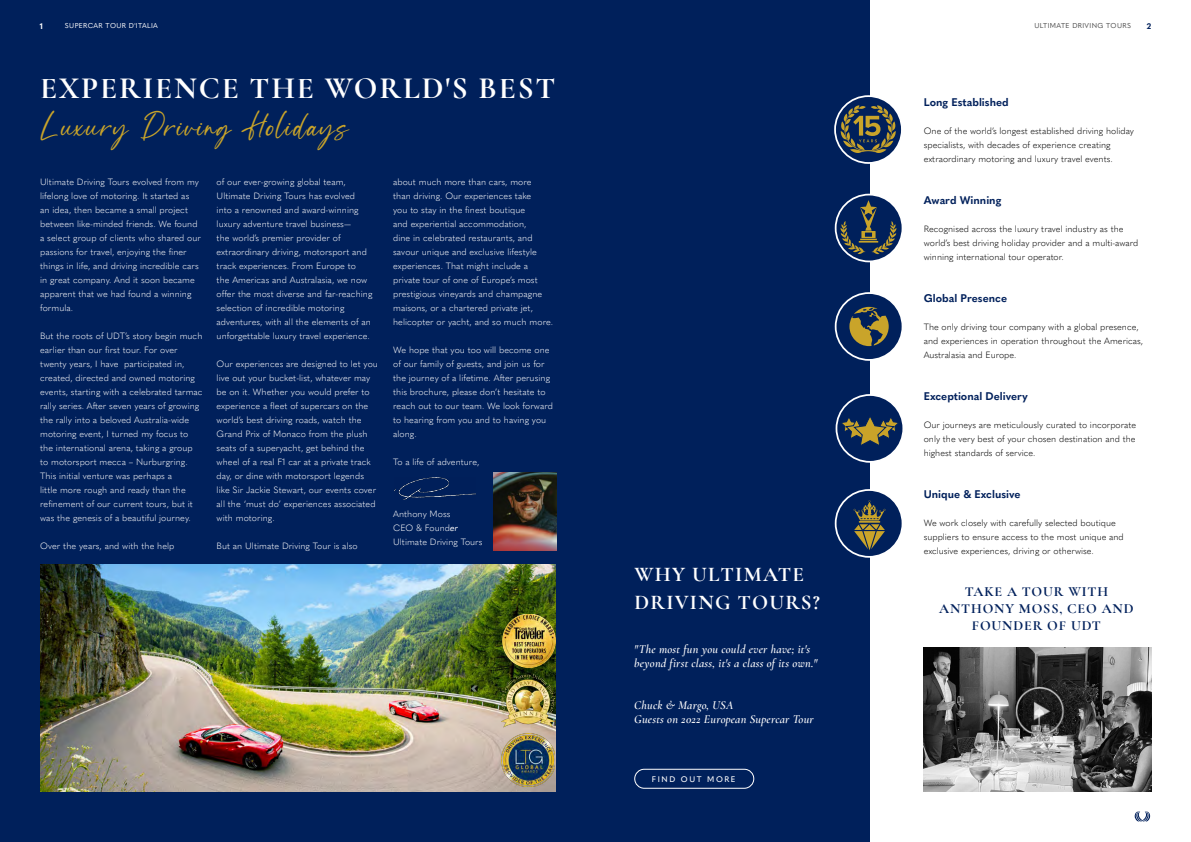
<style>
.page{position:relative;width:1191px;height:842px;background:#fff}
.page>*{position:absolute;margin:0;border:0;box-sizing:border-box;transform-origin:0 0}
.t1{font:700 31px "Cormorant Garamond";letter-spacing:.06em;color:#fff}
.t2{font:31px "Otamendi";letter-spacing:.05em;color:#c9a42a}
.t3{font:700 21px/28px "Cormorant Garamond";letter-spacing:.06em;color:#fff}
.t4{font:700 14px/16.8px "Cormorant Garamond";letter-spacing:.06em;color:#00205b;text-align:center}
.t5{font:italic 600 12px/14px "Cormorant Garamond";letter-spacing:.02em;color:#fff}
.t6{font:700 11px "Quasimoda";color:#00205b}
.t7{font:300 9px/14px "Quasimoda";letter-spacing:.005em;color:#fff}
.t8{font:300 9px/14px "Quasimoda";color:#000}
.t9{font:500 8px "Quasimoda";letter-spacing:.2em;color:#fff}
.t10{font:700 8px "Quasimoda";color:#fff}
.t11{font:700 8px "Quasimoda";color:#00205b}
.t12{font:7px "Quasimoda";letter-spacing:.05em;color:#fff}
.t13{font:7px "Quasimoda";letter-spacing:.05em;color:#4d4d4d}
.s1{font-weight:400;font-style:italic}
</style>
<div class="page">
<svg style="left:1134px;top:811px;width:16px;height:10px"></svg>
<div style="left:0;top:0;width:595px;height:842px;background:#00205b"></div>
<div style="left:595px;top:0;width:275px;height:842px;background:#00205b"></div>
<div style="left:634px;top:769px;width:120px;height:20px;border:1px solid #fff;border-radius:10px"></div>
<svg style="left:835px;top:96px;width:67px;height:67px"></svg>
<div style="left:834px;top:95px;width:68px;height:69px;border:2px solid #fff;border-radius:50%"></div>
<svg style="left:835px;top:195px;width:67px;height:66px"></svg>
<div style="left:834px;top:194px;width:69px;height:68px;border:2px solid #fff;border-radius:50%"></div>
<div style="left:835px;top:293px;width:67px;height:67px;background:#00205b;border-radius:50%"></div>
<div style="left:834px;top:292px;width:69px;height:69px;border:2px solid #fff;border-radius:50%"></div>
<svg style="left:849px;top:307px;width:39px;height:39px"></svg>
<div style="left:835px;top:490px;width:67px;height:67px;background:#00205b;border-radius:50%"></div>
<div style="left:834px;top:489px;width:69px;height:69px;border:2px solid #fff;border-radius:50%"></div>
<svg style="left:853px;top:500px;width:32px;height:50px"></svg>
<svg style="left:840px;top:200px;width:56px;height:54px"></svg>
<svg style="left:840px;top:105px;width:55px;height:48px"></svg>
<div style="left:836px;top:395px;width:67px;height:67px;background:#00205b;border-radius:50%"></div>
<div style="left:835px;top:394px;width:69px;height:69px;border:2px solid #fff;border-radius:50%"></div>
<svg style="left:839px;top:414px;width:62px;height:33px"></svg>
<img style="left:40px;top:564px;width:515px;height:227px">
<img style="left:502px;top:734px;width:52px;height:53px">
<img style="left:501px;top:674px;width:53px;height:53px">
<img style="left:394px;top:477px;width:81px;height:22px">
<img style="left:493px;top:472px;width:63px;height:78px">
<img style="left:502px;top:614px;width:53px;height:53px">
<img style="left:923px;top:647px;width:228px;height:144px">
<img style="left:1013px;top:684px;width:54px;height:50px">
<p class="t10" style="left:40px;top:20px;width:5px">1</p>
<p class="t12" style="left:65px;top:21px;width:94px">SUPERCAR TOUR D'ITALIA</p>
<p class="t13" style="left:1034px;top:21px;width:98px">ULTIMATE DRIVING TOURS</p>
<p class="t11" style="left:1146px;top:20px;width:6px">2</p>
<h1 class="t1" style="left:40px;top:69px;width:516px">EXPERIENCE THE WORLD'S BEST</h1>
<h1 class="t2" style="left:40px;top:106px;width:309px">Luxury Driving Holidays</h1>
<p class="t7" style="left:40px;top:174px;width:162px">Ultimate Driving Tours evolved from my lifelong love of motoring. It started as an idea, then became a small project between like-minded friends. We found a select group of clients who shared our passions for travel, enjoying the finer things in life, and driving incredible cars in great company. And it soon became apparent that we had found a winning formula.</p>
<p class="t7" style="left:40px;top:328px;width:164px">But the roots of UDT’s story begin much earlier than our first tour. For over twenty years, I have participated in, created, directed and owned motoring events, starting with a celebrated tarmac rally series. After seven years of growing the rally into a beloved Australia-wide motoring event, I turned my focus to the international arena, taking a group to motorsport mecca – Nurburgring.<br>This initial venture was perhaps a<br>little more rough and ready than the refinement of our current tours, but it was the genesis of a beautiful journey.</p>
<p class="t7" style="left:40px;top:538px;width:136px">Over the years, and with the help</p>
<p class="t7" style="left:217px;top:174px;width:157px">of our ever-growing global team, Ultimate Driving Tours has evolved into a renowned and award-winning luxury adventure travel business—<br>the world’s premier provider of extraordinary driving, motorsport and track experiences. From Europe to<br>the Americas and Australasia, we now offer the most diverse and far-reaching selection of incredible motoring adventures, with all the elements of an unforgettable luxury travel experience.</p>
<p class="t7" style="left:217px;top:356px;width:163px">Our experiences are designed to let you live out your bucket-list, whatever may be on it. Whether you would prefer to experience a fleet of supercars on the world’s best driving roads, watch the Grand Prix of Monaco from the plush seats of a superyacht, get behind the wheel of a real F1 car at a private track day, or dine with motorsport legends like Sir Jackie Stewart, our events cover all the ‘must do’ experiences associated with motoring.</p>
<p class="t7" style="left:217px;top:538px;width:142px">But an Ultimate Driving Tour is also</p>
<p class="t7" style="left:393px;top:174px;width:161px">about much more than cars, more<br>than driving. Our experiences take<br>you to stay in the finest boutique<br>and experiential accommodation,<br>dine in celebrated restaurants, and savour unique and exclusive lifestyle experiences. That might include a private tour of one of Europe’s most prestigious vineyards and champagne maisons, or a chartered private jet, helicopter or yacht, and so much more.</p>
<p class="t7" style="left:393px;top:342px;width:161px">We hope that you too will become one of our family of guests, and join us for the journey of a lifetime. After perusing this brochure, please don’t hesitate to reach out to our team. We look forward to hearing from you and to having you along.</p>
<p class="t7" style="left:393px;top:454px;width:88px">To a life of adventure,</p>
<p class="t7" style="left:393px;top:506px;width:91px">Anthony Moss<br>CEO &amp; Found<span class="s1">er<br></span>Ultimate Driving Tours</p>
<h2 class="t3" style="left:634px;top:560px;width:187px">WHY ULTIMATE<br>DRIVING TOURS?</h2>
<h3 class="t5" style="left:634px;top:643px;width:185px">"The most fun you could ever have; it's beyond first class, it's a class of its own."</h3>
<h3 class="t5" style="left:634px;top:699px;width:181px">Chuck &amp; Margo, USA<br>Guests on 2022 European Supercar Tour</h3>
<p class="t9" style="left:652px;top:772px;width:85px">FIND OUT MORE</p>
<p class="t6" style="left:923px;top:94px;width:87px">Long Established</p>
<p class="t8" style="left:923px;top:124px;width:212px">One of the world’s longest established driving holiday specialists, with decades of experience creating extraordinary motoring and luxury travel events.</p>
<p class="t6" style="left:923px;top:192px;width:79px">Award Winning</p>
<p class="t8" style="left:923px;top:222px;width:216px">Recognised across the luxury travel industry as the world’s best driving holiday provider and a multi-award winning international tour operator.</p>
<p class="t6" style="left:923px;top:290px;width:85px">Global Presence</p>
<p class="t8" style="left:923px;top:320px;width:221px">The only driving tour company with a global presence, and experiences in operation throughout the Americas,<br>Australasia and Europe.</p>
<p class="t6" style="left:923px;top:388px;width:106px">Exceptional Delivery</p>
<p class="t8" style="left:923px;top:418px;width:214px;text-align:justify">Our journeys are meticulously curated to incorporate only the very best of your chosen destination and the highest standards of service.</p>
<p class="t6" style="left:923px;top:486px;width:98px">Unique &amp; Exclusive</p>
<p class="t8" style="left:923px;top:516px;width:201px">We work closely with carefully selected boutique suppliers to ensure access to the most unique and exclusive experiences, driving or otherwise.</p>
<h3 class="t4" style="left:939px;top:583px;width:196px">TAKE A TOUR WITH<br>ANTHONY MOSS, CEO AND<br>FOUNDER OF UDT</h3>
</div>
